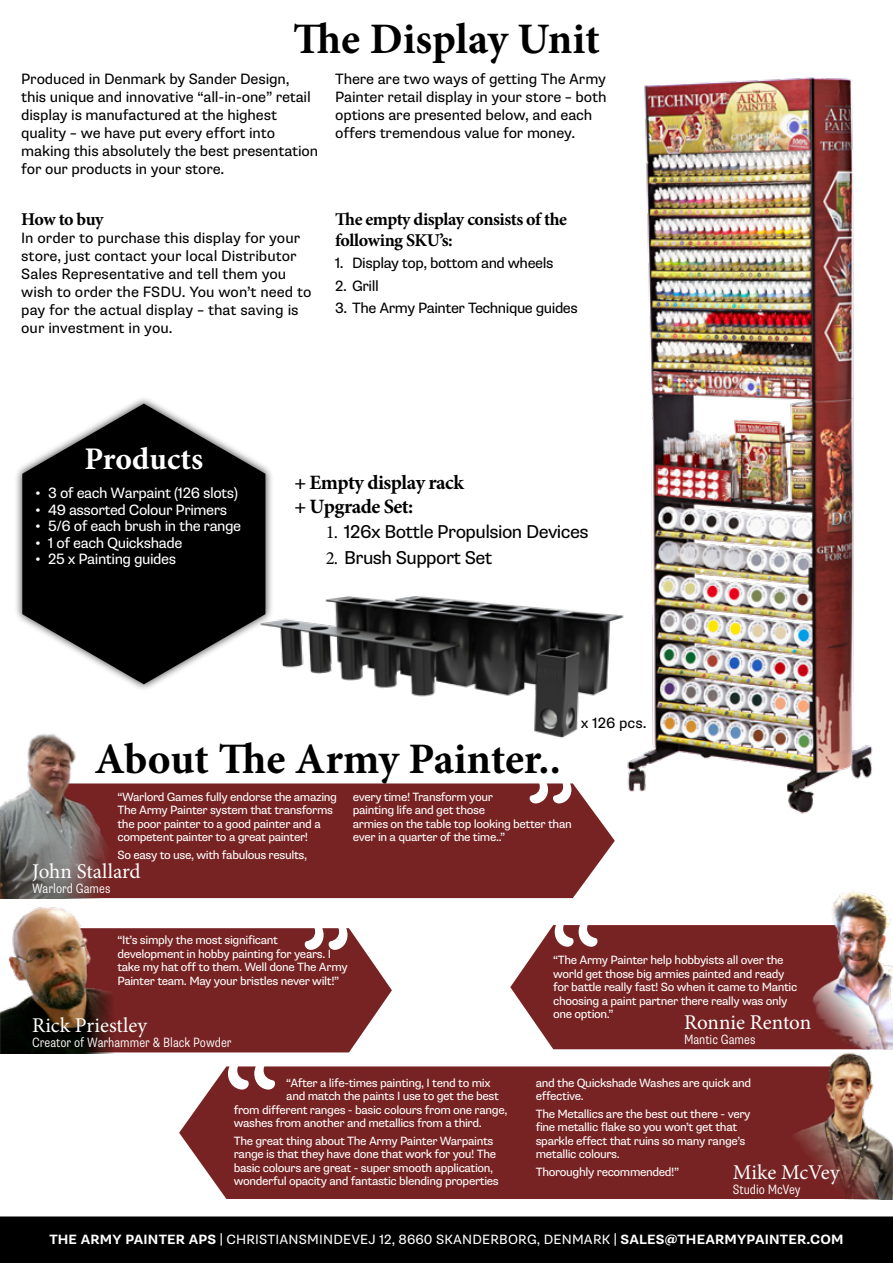
<style>
.page{position:relative;width:893px;height:1263px;background:#fff}
.page>*{position:absolute;margin:0;border:0;box-sizing:border-box;transform-origin:0 0}
.t1{font:700 43.5px "Minion Pro";letter-spacing:-.005em;color:#000}
.t2{font:700 31.5px "Minion Pro";color:#fff}
.t3{font:21px "Minion Pro";color:#fff}
.t4{font:700 20.4px/24.5px "Minion Pro";letter-spacing:-.025em;color:#000}
.t5{font:18.6px "Supria Sans";letter-spacing:-.03em;color:#000}
.t6{font:700 18px/21.6px "Minion Pro";letter-spacing:-.03em;color:#000}
.t7{font:15px/18px "Supria Sans";letter-spacing:-.01em;color:#000}
.t8{font:15px "Supria Sans";letter-spacing:-.03em;color:#fff}
.t9{font:15px "Supria Sans";letter-spacing:-.03em;color:#000}
.t10{font:13.5px "Supria Sans";letter-spacing:.015em;color:#fff}
.t11{font:300 condensed 13.5px "Supria Sans";color:#fff}
.t12{font:12px/13.5px "Supria Sans";letter-spacing:-.03em;color:#fff}
.s1{font-family:"Minion Pro"}
.s2{font-weight:700}
</style>
<div class="page">
<div style="left:0;top:1216px;width:893px;height:47px;background:#000"></div>
<img style="left:636px;top:77px;width:237px;height:737px">
<div style="left:179px;top:1066px;width:605px;height:133px;background:#782323"></div>
<img style="left:784px;top:1049px;width:109px;height:150px">
<svg style="left:510px;top:925px;width:279px;height:124px;background:#843737"></svg>
<img style="left:789px;top:890px;width:104px;height:159px">
<svg style="left:115px;top:928px;width:277px;height:124px;background:#843737"></svg>
<img style="left:0;top:898px;width:115px;height:155px">
<div style="left:114px;top:783px;width:501px;height:115px;background:#782323"></div>
<img style="left:0;top:733px;width:114px;height:165px">
<img style="left:205px;top:596px;width:431px;height:204px">
<div style="left:14px;top:396px;width:260px;height:296px;background:#000;opacity:.75"></div>
<svg style="left:22px;top:404px;width:243px;height:280px;fill:#000"></svg>
<h1 class="t1" style="left:293px;top:8px;width:308px">The Display Unit</h1>
<p class="t7" style="left:21px;top:70px;width:298px">Produced in Denmark by Sander Design, this unique and innovative “all-in-one” retail display is manufactured at the highest quality – we have put every effort into making this absolutely the best presentation for our products in your store.</p>
<p class="t7" style="left:335px;top:70px;width:273px">There are two ways of getting The Army Painter retail display in your store – both options are presented below, and each offers tremendous value for money.</p>
<h3 class="t6" style="left:21px;top:208px;width:84px">How to buy</h3>
<p class="t7" style="left:21px;top:229px;width:292px">In order to purchase this display for your store, just contact your local Distributor Sales Representative and tell them you wish to order the FSDU. You won’t need to pay for the actual display – that saving is our investment in you.</p>
<h3 class="t6" style="left:335px;top:208px;width:233px">The empty display consists of the following SKU’s:</h3>
<p class="t9" style="left:335px;top:254px;width:220px">1. Display top, bottom and wheels</p>
<p class="t7" style="left:335px;top:277px;width:45px">2. Grill</p>
<p class="t9" style="left:335px;top:299px;width:244px">3. The Army Painter Technique guides</p>
<h2 class="t2" style="left:84px;top:436px;width:120px">Products</h2>
<p class="t8" style="left:36px;top:484px;width:204px">• 3 of each Warpaint (126 slots)</p>
<p class="t8" style="left:36px;top:500px;width:193px">• 49 assorted Colour Primers</p>
<p class="t8" style="left:36px;top:517px;width:207px">• 5/6 of each brush in the range</p>
<p class="t8" style="left:36px;top:533px;width:148px">• 1 of each Quickshade</p>
<p class="t8" style="left:36px;top:550px;width:142px">• 25 x Painting guides</p>
<h3 class="t4" style="left:294px;top:470px;width:171px">+ Empty display rack + Upgrade Set:</h3>
<h3 class="t5" style="left:326px;top:521px;width:264px"><span class="s1">1.</span> 126x Bottle Propulsion Devices</h3>
<h3 class="t5" style="left:326px;top:546px;width:168px"><span class="s1">2.</span> Brush Support Set</h3>
<p class="t7" style="left:581px;top:714px;width:67px">x 126 pcs.</p>
<h1 class="t1" style="left:95px;top:728px;width:468px">About The Army Painter..</h1>
<p class="t12" style="left:117px;top:790px;width:221px">“Warlord Games fully endorse the amazing The Army Painter system that transforms the poor painter to a good painter and a competent painter to a great painter!</p>
<p class="t12" style="left:117px;top:848px;width:191px">So easy to use, with fabulous results,</p>
<h3 class="t3" style="left:32px;top:857px;width:110px">John Stallard</h3>
<p class="t11" style="left:32px;top:880px;width:80px">Warlord Games</p>
<p class="t12" style="left:353px;top:790px;width:221px">every time! Transform your<br>painting life and get those<br>armies on the table top looking better than ever in a quarter of the time..”</p>
<p class="t12" style="left:117px;top:934px;width:232px">“It’s simply the most significant development in hobby painting for years. I take my hat off to them. Well done The Army Painter team. May your bristles never wilt!”</p>
<h3 class="t3" style="left:32px;top:1011px;width:116px">Rick Priestley</h3>
<p class="t11" style="left:32px;top:1034px;width:201px">Creator of Warhammer &amp; Black Powder</p>
<p class="t12" style="left:286px;top:1076px;width:206px">“After a life-times painting, I tend to mix</p>
<p class="t12" style="left:286px;top:1089px;width:214px">and match the paints I use to get the best</p>
<p class="t12" style="left:234px;top:1103px;width:275px">from different ranges - basic colours from one range,</p>
<p class="t12" style="left:234px;top:1116px;width:250px">washes from another and metallics from a third.</p>
<p class="t12" style="left:234px;top:1134px;width:267px">The great thing about The Army Painter Warpaints range is that they have done that work for you! The basic colours are great - super smooth application, wonderful opacity and fantastic blending properties</p>
<p class="t12" style="left:553px;top:954px;width:246px">“The Army Painter help hobbyists all over the world get those big armies painted and ready for battle really fast! So when it came to Mantic choosing a paint partner there really was only one option.”</p>
<h3 class="t3" style="left:684px;top:1008px;width:129px">Ronnie Renton</h3>
<p class="t11" style="left:684px;top:1031px;width:73px">Mantic Games</p>
<p class="t12" style="left:536px;top:1076px;width:217px">and the Quickshade Washes are quick and effective.</p>
<p class="t12" style="left:536px;top:1107px;width:216px">The Metallics are the best out there - very fine metallic flake so you won’t get that sparkle effect that ruins so many range’s metallic colours.</p>
<p class="t12" style="left:536px;top:1165px;width:145px">Thoroughly recommended!”</p>
<h3 class="t3" style="left:733px;top:1158px;width:108px">Mike McVey</h3>
<p class="t11" style="left:733px;top:1182px;width:69px">Studio McVey</p>
<p class="t10" style="left:49px;top:1231px;width:796px"><span class="s2">THE ARMY PAINTER APS |</span> CHRISTIANSMINDEVEJ 12, 8660 SKANDERBORG, DENMARK <span class="s2">| SALES@THEARMYPAINTER.COM</span></p>
</div>
